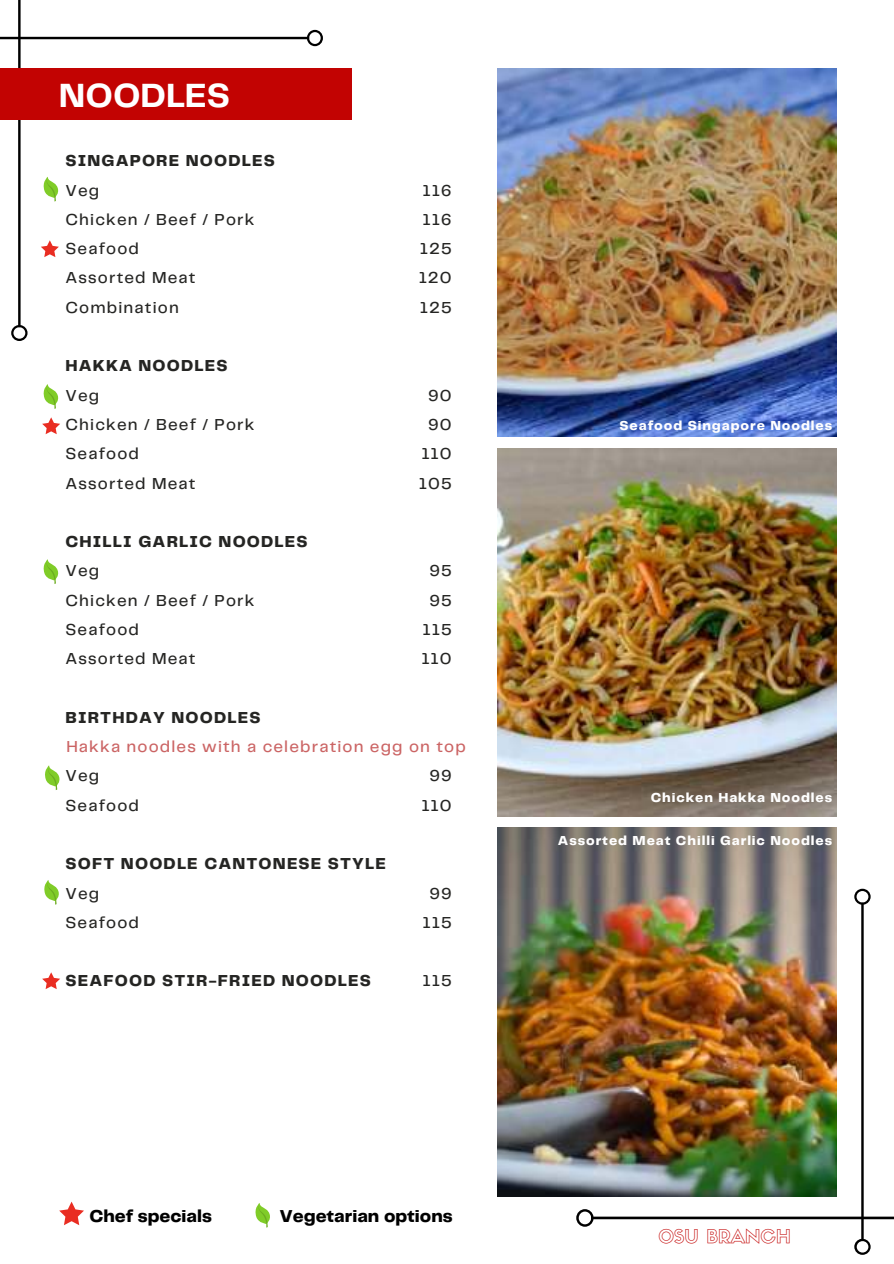
<style>
.page{position:relative;width:894px;height:1264px;background:#fff}
.page>*{position:absolute;margin:0;border:0;box-sizing:border-box;transform-origin:0 0}
.t1{font:700 34.8px "Telegraf";color:#fff}
.t2{font:18.3px "Sifonn Basic Outline";color:#c20302}
.t3{font:800 18px "Telegraf";color:#000}
.t4{font:500 16.5px/29.2px "Telegraf";letter-spacing:.07em;color:#252523}
.t5{font:800 16.5px "Telegraf";letter-spacing:.07em;color:#252523}
.t6{font:500 16.5px "Telegraf";letter-spacing:.07em;color:#cb6464}
.t7{font:800 13.5px "Telegraf";letter-spacing:.07em;color:#fff}
</style>
<div class="page">
<div style="left:0;top:69px;width:351px;height:50px;background:#c20302"></div>
<svg style="left:42px;top:417px;width:18px;height:17px"></svg>
<svg style="left:255px;top:1203px;width:15px;height:24px"></svg>
<svg style="left:59px;top:1201px;width:25px;height:24px"></svg>
<svg style="left:0;top:0;width:323px;height:341px"></svg>
<svg style="left:42px;top:972px;width:18px;height:17px"></svg>
<svg style="left:43px;top:384px;width:16px;height:25px"></svg>
<svg style="left:43px;top:559px;width:16px;height:25px"></svg>
<svg style="left:44px;top:880px;width:15px;height:24px"></svg>
<svg style="left:45px;top:765px;width:15px;height:25px"></svg>
<img style="left:497px;top:69px;width:339px;height:368px">
<img style="left:497px;top:448px;width:339px;height:368px">
<img style="left:497px;top:827px;width:339px;height:369px">
<img style="left:576px;top:888px;width:317px;height:366px">
<h1 class="t1" style="left:59px;top:71px;width:173px">NOODLES</h1>
<p class="t5" style="left:65px;top:149px;width:211px">SINGAPORE NOODLES</p>
<p class="t4" style="left:65px;top:175px;width:190px">Veg<br>Chicken / Beef / Pork<br>Seafood<br>Assorted Meat<br>Combination</p>
<p class="t5" style="left:65px;top:354px;width:163px">HAKKA NOODLES</p>
<p class="t4" style="left:65px;top:380px;width:190px">Veg<br>Chicken / Beef / Pork<br>Seafood<br>Assorted Meat</p>
<p class="t5" style="left:65px;top:530px;width:243px">CHILLI GARLIC NOODLES</p>
<p class="t4" style="left:65px;top:556px;width:190px">Veg<br>Chicken / Beef / Pork<br>Seafood<br>Assorted Meat</p>
<p class="t4" style="left:418px;top:175px;width:35px;text-align:justify">116<br>116<br>125<br>120<br>125</p>
<p class="t4" style="left:419px;top:380px;width:34px;text-align:center">90<br>90<br>110<br>105</p>
<p class="t4" style="left:421px;top:556px;width:32px;text-align:center">95<br>95<br>115<br>110</p>
<p class="t5" style="left:65px;top:706px;width:196px">BIRTHDAY NOODLES</p>
<p class="t6" style="left:66px;top:735px;width:401px">Hakka noodles with a celebration egg on top</p>
<p class="t4" style="left:65px;top:760px;width:75px">Veg<br>Seafood</p>
<p class="t4" style="left:421px;top:760px;width:32px;text-align:center">99<br>110</p>
<p class="t5" style="left:65px;top:852px;width:322px">SOFT NOODLE CANTONESE STYLE</p>
<p class="t4" style="left:65px;top:878px;width:75px">Veg<br>Seafood</p>
<p class="t5" style="left:65px;top:969px;width:307px">SEAFOOD STIR-FRIED NOODLES</p>
<p class="t4" style="left:422px;top:878px;width:31px;text-align:center">99<br>115</p>
<p class="t4" style="left:422px;top:965px;width:31px">115</p>
<p class="t3" style="left:89px;top:1203px;width:124px">Chef specials</p>
<p class="t3" style="left:279px;top:1203px;width:175px">Vegetarian options</p>
<p class="t7" style="left:619px;top:416px;width:214px">Seafood Singapore Noodles</p>
<p class="t7" style="left:650px;top:787px;width:183px">Chicken Hakka Noodles</p>
<p class="t7" style="left:557px;top:830px;width:276px">Assorted Meat Chilli Garlic Noodles</p>
<p class="t2" style="left:658px;top:1224px;width:134px">OSU BRANCH</p>
</div>
